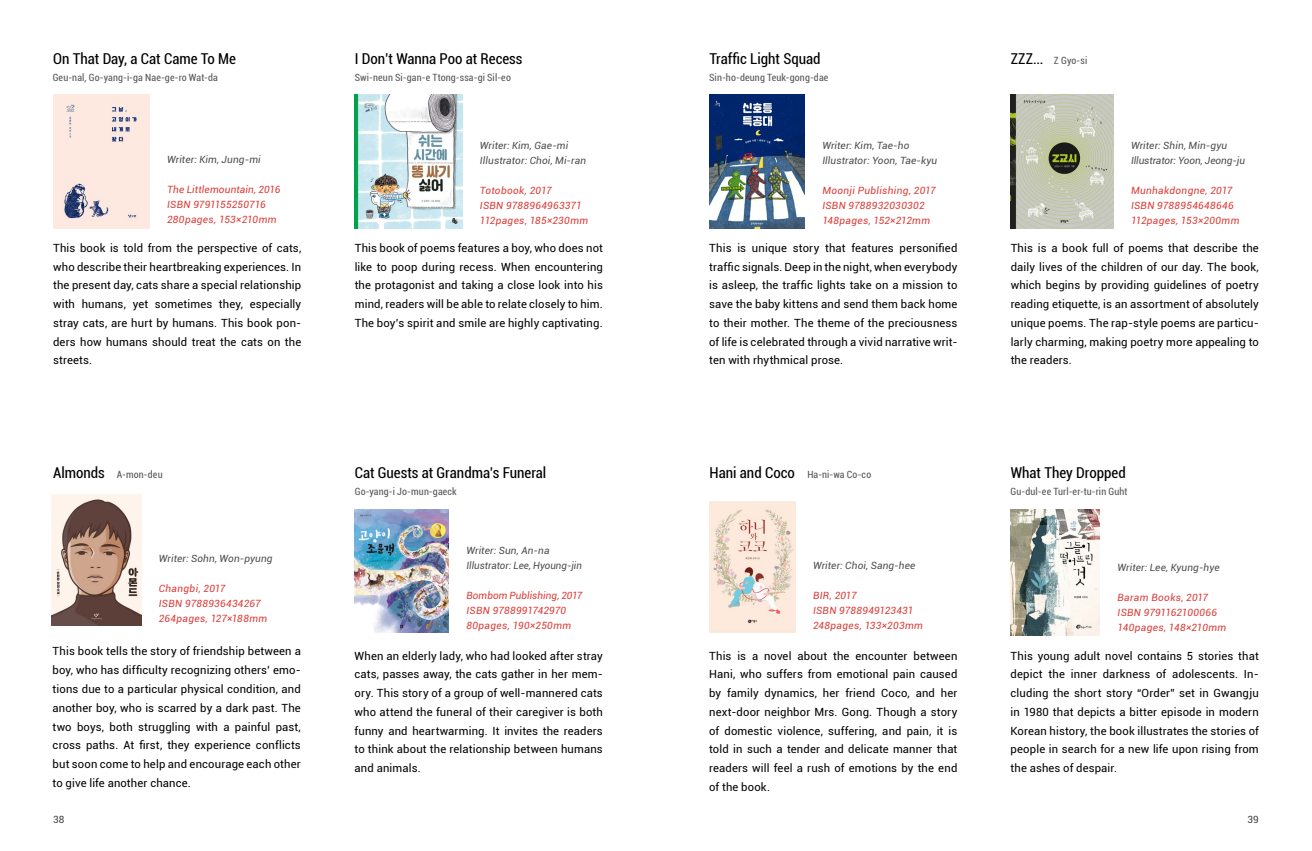
<style>
.page{position:relative;width:1312px;height:851px;background:#fff}
.page>*{position:absolute;margin:0;border:0;box-sizing:border-box;transform-origin:0 0}
.t1{font:condensed 15px "Roboto";color:#000}
.t2{font:11.25px/18.8px "Roboto";letter-spacing:.01em;color:#000;text-align:justify}
.t3{font:italic 10px/15px "Roboto";letter-spacing:.025em;color:#dc3b36}
.t4{font:italic 10px/15px "Roboto";letter-spacing:.005em;color:#4d4d4f}
.t5{font:condensed 10px "Roboto";letter-spacing:.015em;color:#58595b}
.t6{font:10px "Roboto";color:#414042}
</style>
<div class="page">
<img style="left:53px;top:95px;width:96px;height:133px">
<img style="left:51px;top:495px;width:90px;height:130px">
<img style="left:354px;top:95px;width:108px;height:133px">
<img style="left:354px;top:509px;width:95px;height:123px">
<img style="left:709px;top:95px;width:95px;height:133px">
<img style="left:709px;top:501px;width:86px;height:131px">
<img style="left:1010px;top:95px;width:103px;height:133px">
<img style="left:1010px;top:509px;width:89px;height:126px">
<h1 class="t1" style="left:53px;top:49px;width:184px">On That Day, a Cat Came To Me</h1>
<p class="t5" style="left:53px;top:70px;width:166px">Geu-nal, Go-yang-i-ga Nae-ge-ro Wat-da</p>
<p class="t4" style="left:167px;top:151px;width:95px">Writer: Kim, Jung-mi</p>
<p class="t3" style="left:167px;top:181px;width:115px">The Littlemountain, 2016<br>ISBN 9791155250716<br>280pages, 153×210mm</p>
<p class="t2" style="left:53px;top:238px;width:250px">This book is told from the perspective of cats, who describe their heartbreaking experiences. In the present day, cats share a special relationship with humans, yet sometimes they, especially stray cats, are hurt by humans. This book pon&shy;ders how humans should treat the cats on the streets.</p>
<h1 class="t1" style="left:53px;top:462px;width:53px">Almonds</h1>
<p class="t5" style="left:117px;top:467px;width:47px">A-mon-deu</p>
<p class="t4" style="left:159px;top:551px;width:115px">Writer: Sohn, Won-pyung</p>
<p class="t3" style="left:159px;top:581px;width:110px">Changbi, 2017<br>ISBN 9788936434267<br>264pages, 127×188mm</p>
<p class="t2" style="left:53px;top:641px;width:250px">This book tells the story of friendship between a boy, who has difficulty recognizing others’ emo&shy;tions due to a particular physical condition, and another boy, who is scarred by a dark past. The two boys, both struggling with a painful past, cross paths. At first, they experience conflicts but soon come to help and encourage each other to give life another chance.</p>
<h1 class="t1" style="left:355px;top:49px;width:169px">I Don’t Wanna Poo at Recess</h1>
<p class="t5" style="left:354px;top:70px;width:158px">Swi-neun Si-gan-e Ttong-ssa-gi Sil-eo</p>
<p class="t4" style="left:480px;top:138px;width:108px">Writer: Kim, Gae-mi<br>Illustrator: Choi, Mi-ran</p>
<p class="t3" style="left:480px;top:183px;width:110px">Totobook, 2017<br>ISBN 9788964963371<br>112pages, 185×230mm</p>
<p class="t2" style="left:354px;top:238px;width:250px">This book of poems features a boy, who does not like to poop during recess. When encountering the protagonist and taking a close look into his mind, readers will be able to relate closely to him.<br>The boy’s spirit and smile are highly captivating.</p>
<h1 class="t1" style="left:354px;top:462px;width:193px">Cat Guests at Grandma’s Funeral</h1>
<p class="t5" style="left:354px;top:484px;width:104px">Go-yang-i Jo-mun-gaeck</p>
<p class="t4" style="left:466px;top:542px;width:117px">Writer: Sun, An-na<br>Illustrator: Lee, Hyoung-jin</p>
<p class="t3" style="left:466px;top:587px;width:117px">Bombom Publishing, 2017<br>ISBN 9788991742970<br>80pages, 190×250mm</p>
<p class="t2" style="left:354px;top:645px;width:250px">When an elderly lady, who had looked after stray cats, passes away, the cats gather in her mem&shy;ory. This story of a group of well-mannered cats who attend the funeral of their caregiver is both funny and heartwarming. It invites the readers to think about the relationship between humans and animals.</p>
<h1 class="t1" style="left:709px;top:49px;width:112px">Traffic Light Squad</h1>
<p class="t5" style="left:709px;top:70px;width:121px">Sin-ho-deung Teuk-gong-dae</p>
<p class="t4" style="left:822px;top:138px;width:116px">Writer: Kim, Tae-ho<br>Illustrator: Yoon, Tae-kyu</p>
<p class="t3" style="left:822px;top:183px;width:115px">Moonji Publishing, 2017<br>ISBN 9788932030302<br>148pages, 152×212mm</p>
<p class="t2" style="left:709px;top:238px;width:250px">This is unique story that features personified traffic signals. Deep in the night, when everybody is asleep, the traffic lights take on a mission to save the baby kittens and send them back home to their mother. The theme of the preciousness of life is celebrated through a vivid narrative writ&shy;ten with rhythmical prose.</p>
<h1 class="t1" style="left:709px;top:462px;width:87px">Hani and Coco</h1>
<p class="t5" style="left:807px;top:467px;width:65px">Ha-ni-wa Co-co</p>
<p class="t4" style="left:812px;top:557px;width:104px">Writer: Choi, Sang-hee</p>
<p class="t3" style="left:812px;top:587px;width:111px">BIR, 2017<br>ISBN 9788949123431<br>248pages, 133×203mm</p>
<p class="t2" style="left:709px;top:645px;width:250px">This is a novel about the encounter between Hani, who suffers from emotional pain caused by family dynamics, her friend Coco, and her next-door neighbor Mrs. Gong. Though a story of domestic violence, suffering, and pain, it is told in such a tender and delicate manner that readers will feel a rush of emotions by the end of the book.</p>
<h1 class="t1" style="left:1010px;top:49px;width:34px">ZZZ...</h1>
<p class="t5" style="left:1053px;top:53px;width:35px">Z Gyo-si</p>
<p class="t4" style="left:1130px;top:138px;width:115px">Writer: Shin, Min-gyu<br>Illustrator: Yoon, Jeong-ju</p>
<p class="t3" style="left:1130px;top:183px;width:110px">Munhakdongne, 2017<br>ISBN 9788954648646<br>112pages, 153×200mm</p>
<p class="t2" style="left:1010px;top:238px;width:250px">This is a book full of poems that describe the daily lives of the children of our day. The book, which begins by providing guidelines of poetry reading etiquette, is an assortment of absolutely unique poems. The rap-style poems are particu&shy;larly charming, making poetry more appealing to the readers.</p>
<h1 class="t1" style="left:1010px;top:462px;width:116px">What They Dropped</h1>
<p class="t5" style="left:1010px;top:484px;width:118px">Gu-dul-ee Turl-er-tu-rin Guht</p>
<p class="t4" style="left:1117px;top:559px;width:103px">Writer: Lee, Kyung-hye</p>
<p class="t3" style="left:1117px;top:589px;width:110px">Baram Books, 2017<br>ISBN 9791162100066<br>140pages, 148×210mm</p>
<p class="t2" style="left:1010px;top:645px;width:250px">This young adult novel contains 5 stories that depict the inner darkness of adolescents. In&shy;cluding the short story “Order” set in Gwangju in 1980 that depicts a bitter episode in modern Korean history, the book illustrates the stories of people in search for a new life upon rising from the ashes of despair.</p>
<p class="t6" style="left:53px;top:812px;width:13px">38</p>
<p class="t6" style="left:1247px;top:812px;width:13px">39</p>
</div>
